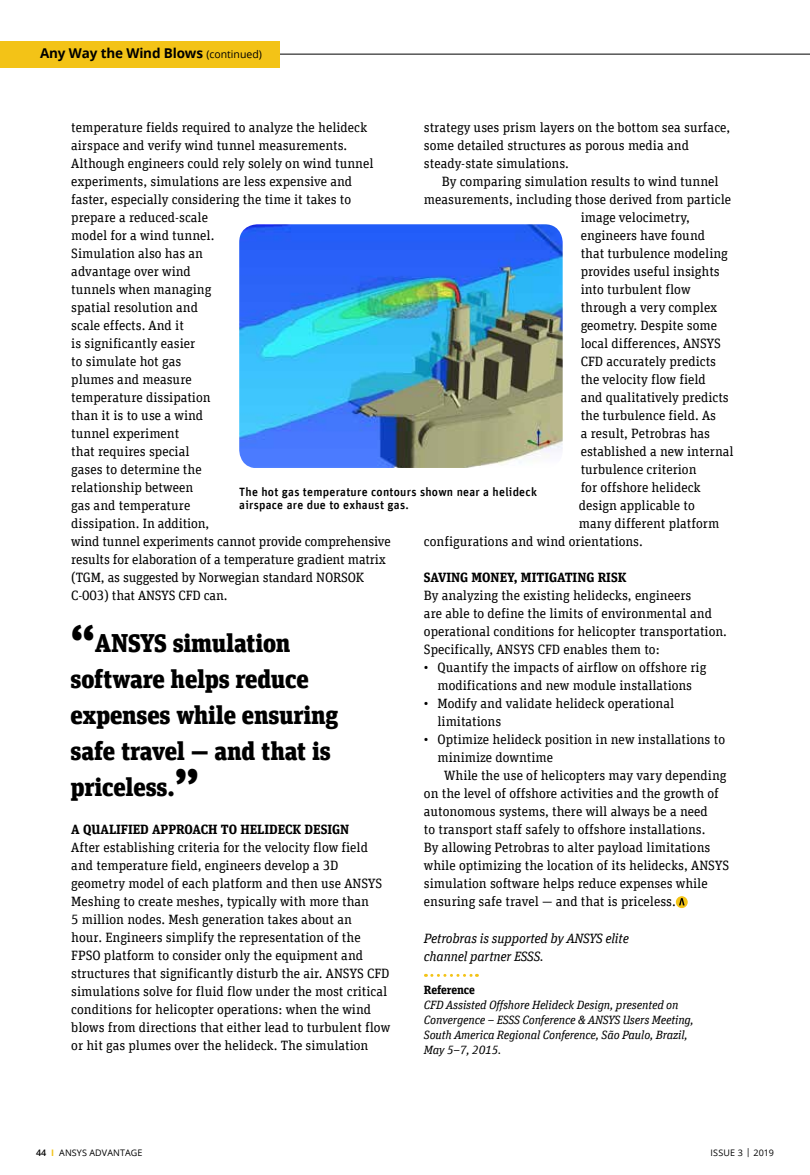
<style>
.page{position:relative;width:810px;height:1175px;background:#fff}
.page>*{position:absolute;margin:0;border:0;box-sizing:border-box;transform-origin:0 0}
.t1{font:900 25.5px/36px "Unit Slab Offc Pro";letter-spacing:-.01em;color:#000}
.t2{font:13.5px/18px "Unit Slab Offc Pro";color:#000}
.t3{font:700 13.5px "Unit Slab Offc Pro";color:#000}
.t4{font:italic 13.5px/18px "Unit Slab Offc Pro";letter-spacing:-.01em;color:#000}
.t5{font:700 13.5px "Open Sans";letter-spacing:-.01em;color:#000}
.t6{font:italic 12px/15px "Unit Slab Offc Pro";letter-spacing:-.01em;color:#000}
.t7{font:500 12px/13.5px "Unit Offc Pro";letter-spacing:.02em;color:#000}
.t8{font:700 12px "Unit Slab Offc Pro";letter-spacing:-.015em;color:#000}
.t9{font:9px "Open Sans";letter-spacing:.01em;color:#000}
.s1{font-weight:400;font-size:10.5px}
.s2{font-size:48px}
.s3{font-weight:600}
.s4{font-weight:700;color:#f3c317}
</style>
<div class="page">
<hr style="left:270px;top:54px;width:540px;height:1px;background:#000">
<div style="left:0;top:41px;width:279px;height:27px;background:#f3c317"></div>
<img style="left:239px;top:224px;width:324px;height:244px">
<svg style="left:432px;top:973px;width:45px;height:3px"></svg>
<svg style="left:676px;top:896px;width:12px;height:12px"></svg>
<svg style="left:679px;top:898px;width:6px;height:7px"></svg>
<p class="t5" style="left:40px;top:44px;width:223px">Any Way the Wind Blows <span class="s1">(continued)</span></p>
<p class="t2" style="left:71px;top:118px;width:321px">temperature fields required to analyze the helideck airspace and verify wind tunnel measurements.<br>Although engineers could rely solely on wind tunnel experiments, simulations are less expensive and faster, especially considering the time it takes to prepare a reduced-scale<br>model for a wind tunnel.<br>Simulation also has an<br>advantage over wind<br>tunnels when managing<br>spatial resolution and<br>scale effects. And it<br>is significantly easier<br>to simulate hot gas<br>plumes and measure<br>temperature dissipation<br>than it is to use a wind<br>tunnel experiment<br>that requires special<br>gases to determine the<br>relationship between<br>gas and temperature<br>dissipation. In addition,<br>wind tunnel experiments cannot provide comprehensive results for elaboration of a temperature gradient matrix (TGM, as suggested by Norwegian standard NORSOK<br>C-003) that ANSYS CFD can.</p>
<p class="t2" style="left:424px;top:118px;width:308px">strategy uses prism layers on the bottom sea surface, some detailed structures as porous media and steady-state simulations.</p>
<p class="t2" style="left:442px;top:172px;width:278px">By comparing simulation results to wind tunnel</p>
<p class="t2" style="left:424px;top:190px;width:309px">measurements, including those derived from particle</p>
<p class="t2" style="left:581px;top:208px;width:111px">image velocimetry,</p>
<p class="t2" style="left:581px;top:226px;width:126px">engineers have found</p>
<p class="t2" style="left:581px;top:244px;width:149px">that turbulence modeling</p>
<p class="t2" style="left:581px;top:262px;width:141px">provides useful insights</p>
<p class="t2" style="left:581px;top:280px;width:111px">into turbulent flow</p>
<p class="t2" style="left:581px;top:298px;width:138px">through a very complex</p>
<p class="t2" style="left:581px;top:316px;width:138px">geometry. Despite some</p>
<p class="t2" style="left:581px;top:334px;width:142px">local differences, ANSYS</p>
<p class="t2" style="left:581px;top:352px;width:137px">CFD accurately predicts</p>
<p class="t2" style="left:581px;top:370px;width:127px">the velocity flow field</p>
<p class="t2" style="left:581px;top:388px;width:150px">and qualitatively predicts</p>
<p class="t2" style="left:581px;top:406px;width:137px">the turbulence field. As</p>
<p class="t2" style="left:581px;top:424px;width:131px">a result, Petrobras has</p>
<p class="t2" style="left:581px;top:442px;width:155px">established a new internal</p>
<p class="t2" style="left:581px;top:460px;width:117px">turbulence criterion</p>
<p class="t2" style="left:581px;top:478px;width:122px">for offshore helideck</p>
<p class="t2" style="left:579px;top:496px;width:117px">design applicable to</p>
<p class="t2" style="left:579px;top:514px;width:142px">many different platform</p>
<p class="t2" style="left:424px;top:532px;width:220px">configurations and wind orientations.</p>
<p class="t3" style="left:424px;top:568px;width:204px">SAVING MONEY, MITIGATING RISK</p>
<p class="t2" style="left:424px;top:586px;width:305px">By analyzing the existing helidecks, engineers<br>are able to define the limits of environmental and operational conditions for helicopter transportation.<br>Specifically, ANSYS CFD enables them to:</p>
<p class="t2" style="left:424px;top:658px;width:284px;text-align:center">• Quantify the impacts of airflow on offshore rig modifications and new module installations</p>
<p class="t2" style="left:437px;top:694px;width:238px;text-indent:-14px">• Modify and validate helideck operational limitations</p>
<p class="t2" style="left:424px;top:730px;width:303px">• Optimize helideck position in new installations to</p>
<p class="t2" style="left:437px;top:748px;width:117px">minimize downtime</p>
<p class="t2" style="left:444px;top:766px;width:284px">While the use of helicopters may vary depending</p>
<p class="t2" style="left:424px;top:784px;width:296px">on the level of offshore activities and the growth of</p>
<p class="t2" style="left:424px;top:802px;width:285px">autonomous systems, there will always be a need</p>
<p class="t2" style="left:424px;top:820px;width:283px">to transport staff safely to offshore installations.</p>
<p class="t2" style="left:424px;top:838px;width:288px">By allowing Petrobras to alter payload limitations</p>
<p class="t2" style="left:424px;top:856px;width:307px">while optimizing the location of its helidecks, ANSYS</p>
<p class="t2" style="left:424px;top:874px;width:285px">simulation software helps reduce expenses while</p>
<p class="t2" style="left:424px;top:892px;width:253px">ensuring safe travel — and that is priceless.</p>
<p class="t4" style="left:424px;top:928px;width:206px">Petrobras is supported by ANSYS elite channel partner ESSS.</p>
<p class="t8" style="left:424px;top:980px;width:52px">Reference</p>
<p class="t6" style="left:424px;top:996px;width:271px">CFD Assisted Offshore Helideck Design, presented on Convergence – ESSS Conference &amp; ANSYS Users Meeting, South America Regional Conference, São Paulo, Brazil, May 5–7, 2015.</p>
<p class="t7" style="left:239px;top:484px;width:299px">The hot gas temperature contours shown near a helideck airspace are due to exhaust gas.</p>
<h1 class="t1" style="left:71px;top:623px;width:270px"><span class="s2">“</span>ANSYS simulation software helps reduce expenses while ensuring safe travel — and that is priceless.<span class="s2">”</span></h1>
<p class="t3" style="left:71px;top:819px;width:280px">A QUALIFIED APPROACH TO HELIDECK DESIGN</p>
<p class="t2" style="left:71px;top:838px;width:320px">After establishing criteria for the velocity flow field and temperature field, engineers develop a 3D geometry model of each platform and then use ANSYS Meshing to create meshes, typically with more than<br>5 million nodes. Mesh generation takes about an<br>hour. Engineers simplify the representation of the FPSO platform to consider only the equipment and structures that significantly disturb the air. ANSYS CFD simulations solve for fluid flow under the most critical conditions for helicopter operations: when the wind blows from directions that either lead to turbulent flow or hit gas plumes over the helideck. The simulation</p>
<p class="t9" style="left:36px;top:1146px;width:108px"><span class="s3">44</span> <span class="s4">I</span> ANSYS ADVANTAGE</p>
<p class="t9" style="left:711px;top:1146px;width:65px">ISSUE 3 | 2019</p>
</div>
